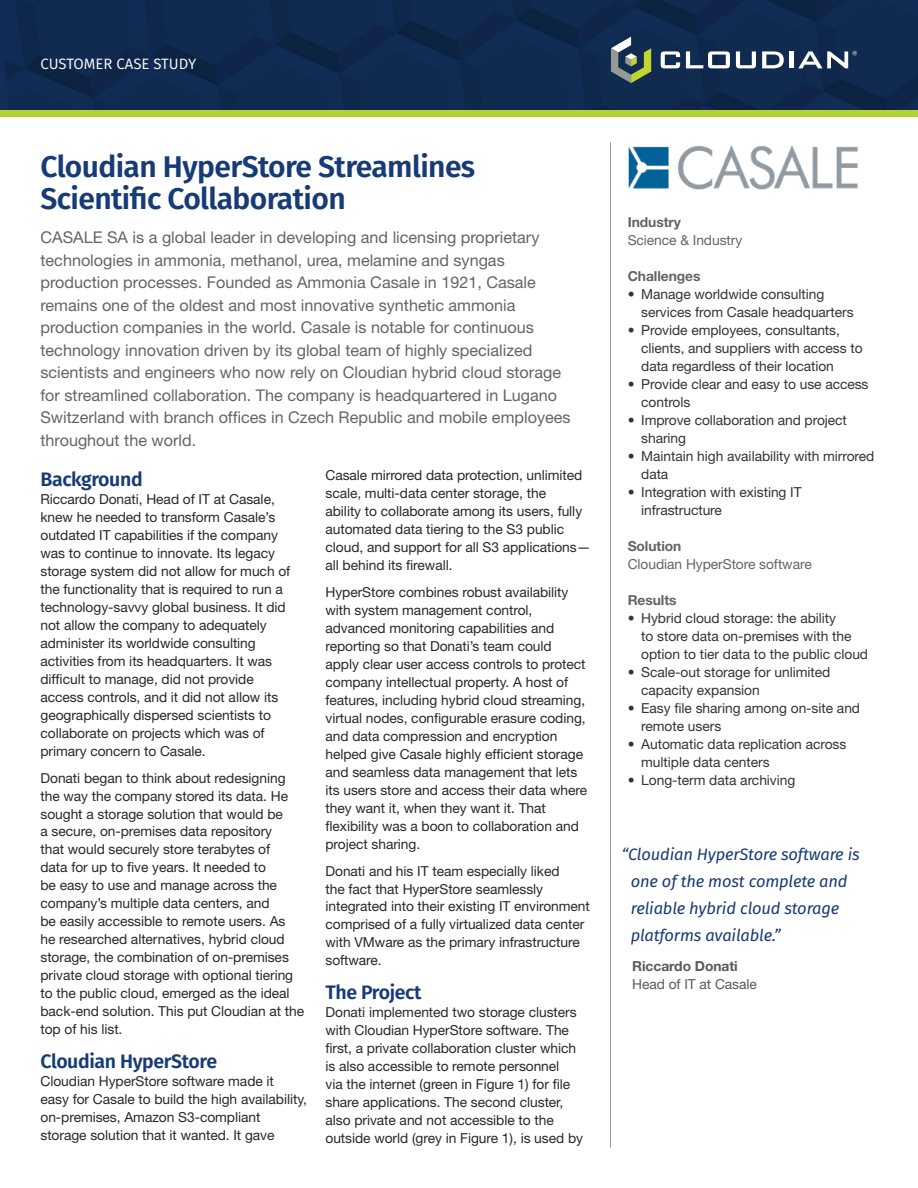
<style>
.page{position:relative;width:918px;height:1188px;background:#fff}
.page>*{position:absolute;margin:0;border:0;box-sizing:border-box;transform-origin:0 0}
.t1{font:600 30px/31.5px "Fira Sans";letter-spacing:-.02em;color:#173b76}
.t2{font:600 19.5px "Fira Sans";letter-spacing:-.02em;color:#173b76}
.t3{font:italic 16.5px/27px "Fira Sans";letter-spacing:-.01em;color:#173b76}
.t4{font:16.2px/22.5px "Helvetica Neue";color:#636466}
.t5{font:15px "Fira Sans";letter-spacing:-.005em;color:#fff}
.t6{font:13.8px/18px "Helvetica Neue";letter-spacing:-.005em;color:#292829}
.t7{font:13.8px/18px "Helvetica Neue";letter-spacing:-.005em;color:#333334}
.t8{font:13.8px "Helvetica Neue";letter-spacing:-.005em;color:#636466}
.t9{font:700 13.8px "Helvetica Neue";letter-spacing:-.005em;color:#636466}
.t10{font:13.8px "Helvetica Neue";letter-spacing:-.005em;color:#58595b}
.t11{font:700 13.8px "Helvetica Neue";letter-spacing:-.005em;color:#58595b}
</style>
<div class="page">
<div style="left:0;top:96px;width:918px;height:21px;background:#b3d235"></div>
<img style="left:0;top:0;width:918px;height:110px">
<svg style="left:611px;top:37px;width:40px;height:46px;background:#5b6e66"></svg>
<svg style="left:661px;top:51px;width:19px;height:17px"></svg>
<svg style="left:686px;top:51px;width:44px;height:17px"></svg>
<svg style="left:736px;top:51px;width:20px;height:17px"></svg>
<svg style="left:762px;top:51px;width:22px;height:17px"></svg>
<hr style="left:789px;top:51px;width:4px;height:17px;background:#fff">
<svg style="left:798px;top:51px;width:59px;height:17px"></svg>
<img style="left:629px;top:145px;width:229px;height:45px">
<hr style="left:610px;top:143px;width:1px;height:1005px;background:#939598">
<p class="t5" style="left:40px;top:52px;width:157px">CUSTOMER CASE STUDY</p>
<h1 class="t1" style="left:40px;top:149px;width:436px">Cloudian HyperStore Streamlines<br>Scientific Collaboration</h1>
<p class="t4" style="left:40px;top:226px;width:532px">CASALE SA is a global leader in developing and licensing proprietary technologies in ammonia, methanol, urea, melamine and syngas production processes. Founded as Ammonia Casale in 1921, Casale remains one of the oldest and most innovative synthetic ammonia production companies in the world. Casale is notable for continuous technology innovation driven by its global team of highly specialized scientists and engineers who now rely on Cloudian hybrid cloud storage for streamlined collaboration. The company is headquartered in Lugano Switzerland with branch offices in Czech Republic and mobile employees throughout the world.</p>
<h2 class="t2" style="left:40px;top:463px;width:104px">Background</h2>
<p class="t6" style="left:40px;top:489px;width:251px">Riccardo Donati, Head of IT at Casale, knew he needed to transform Casale’s outdated IT capabilities if the company was to continue to innovate. Its legacy storage system did not allow for much of the functionality that is required to run a technology-savvy global business. It did not allow the company to adequately administer its worldwide consulting activities from its headquarters. It was difficult to manage, did not provide access controls, and it did not allow its geographically dispersed scientists to collaborate on projects which was of primary concern to Casale.</p>
<p class="t6" style="left:40px;top:768px;width:265px">Donati began to think about redesigning the way the company stored its data. He sought a storage solution that would be<br>a secure, on-premises data repository<br>that would securely store terabytes of<br>data for up to five years. It needed to<br>be easy to use and manage across the company’s multiple data centers, and<br>be easily accessible to remote users. As<br>he researched alternatives, hybrid cloud storage, the combination of on-premises private cloud storage with optional tiering to the public cloud, emerged as the ideal back-end solution. This put Cloudian at the top of his list.</p>
<h2 class="t2" style="left:40px;top:1045px;width:178px">Cloudian HyperStore</h2>
<p class="t6" style="left:40px;top:1071px;width:268px">Cloudian HyperStore software made it<br>easy for Casale to build the high availability, on-premises, Amazon S3-compliant storage solution that it wanted. It gave</p>
<p class="t6" style="left:326px;top:465px;width:267px">Casale mirrored data protection, unlimited scale, multi-data center storage, the<br>ability to collaborate among its users, fully automated data tiering to the S3 public cloud, and support for all S3 applications— all behind its firewall.</p>
<p class="t6" style="left:326px;top:582px;width:263px">HyperStore combines robust availability with system management control, advanced monitoring capabilities and reporting so that Donati’s team could apply clear user access controls to protect company intellectual property. A host of features, including hybrid cloud streaming, virtual nodes, configurable erasure coding, and data compression and encryption helped give Casale highly efficient storage and seamless data management that lets its users store and access their data where they want it, when they want it. That flexibility was a boon to collaboration and project sharing.</p>
<p class="t6" style="left:326px;top:861px;width:266px">Donati and his IT team especially liked<br>the fact that HyperStore seamlessly integrated into their existing IT environment comprised of a fully virtualized data center with VMware as the primary infrastructure software.</p>
<h2 class="t2" style="left:326px;top:976px;width:98px">The Project</h2>
<p class="t6" style="left:326px;top:1003px;width:259px">Donati implemented two storage clusters with Cloudian HyperStore software. The first, a private collaboration cluster which is also accessible to remote personnel<br>via the internet (green in Figure 1) for file share applications. The second cluster, also private and not accessible to the outside world (grey in Figure 1), is used by</p>
<p class="t9" style="left:628px;top:214px;width:55px">Industry</p>
<p class="t8" style="left:628px;top:232px;width:116px">Science &amp; Industry</p>
<p class="t9" style="left:628px;top:268px;width:74px">Challenges</p>
<p class="t7" style="left:641px;top:285px;width:214px;text-indent:-13px">• Manage worldwide consulting services from Casale headquarters</p>
<p class="t7" style="left:641px;top:321px;width:223px;text-indent:-13px">• Provide employees, consultants, clients, and suppliers with access to data regardless of their location</p>
<p class="t7" style="left:641px;top:375px;width:229px;text-indent:-13px">• Provide clear and easy to use access controls</p>
<p class="t7" style="left:641px;top:411px;width:207px;text-indent:-13px">• Improve collaboration and project sharing</p>
<p class="t7" style="left:641px;top:447px;width:235px;text-indent:-13px">• Maintain high availability with mirrored data</p>
<p class="t7" style="left:641px;top:483px;width:162px;text-indent:-13px">• Integration with existing IT infrastructure</p>
<p class="t9" style="left:628px;top:538px;width:55px">Solution</p>
<p class="t8" style="left:628px;top:556px;width:186px">Cloudian HyperStore software</p>
<p class="t9" style="left:628px;top:592px;width:50px">Results</p>
<p class="t7" style="left:641px;top:609px;width:228px;text-indent:-13px">• Hybrid cloud storage: the ability<br>to store data on-premises with the option to tier data to the public cloud</p>
<p class="t7" style="left:641px;top:663px;width:191px;text-indent:-13px">• Scale-out storage for unlimited capacity expansion</p>
<p class="t7" style="left:641px;top:699px;width:220px;text-indent:-13px">• Easy file sharing among on-site and remote users</p>
<p class="t7" style="left:641px;top:735px;width:207px;text-indent:-13px">• Automatic data replication across multiple data centers</p>
<p class="t7" style="left:628px;top:771px;width:169px">• Long-term data archiving</p>
<p class="t3" style="left:631px;top:841px;width:231px;text-indent:-9px">“Cloudian HyperStore software is one of the most complete and reliable hybrid cloud storage platforms available.”</p>
<p class="t11" style="left:632px;top:958px;width:107px">Riccardo Donati</p>
<p class="t10" style="left:632px;top:976px;width:126px">Head of IT at Casale</p>
</div>
